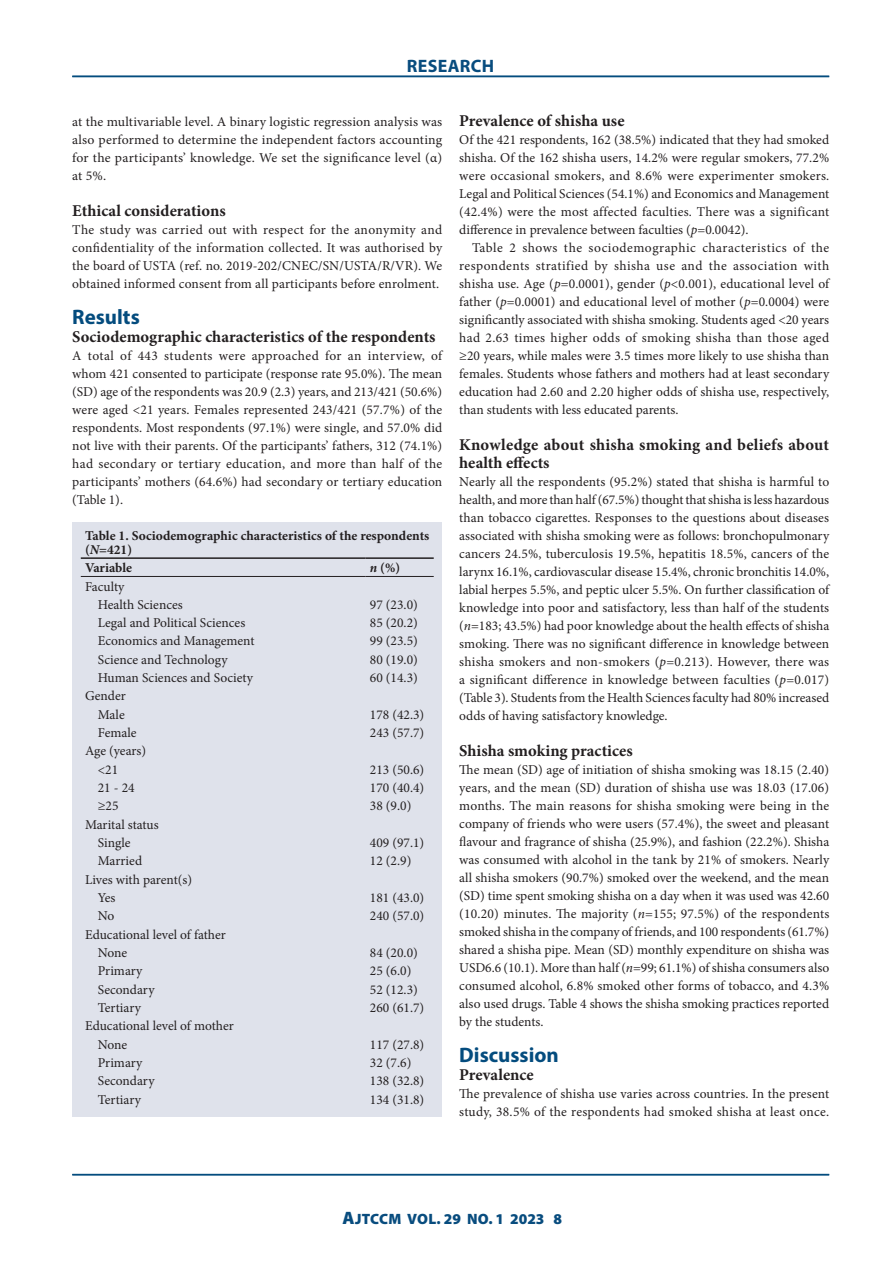
<style>
.page{position:relative;width:893px;height:1263px;background:#fff}
.page>*{position:absolute;margin:0;border:0;box-sizing:border-box;transform-origin:0 0}
.B_HEAD{font:700 21px "Myriad Pro";color:#044c7e}
.t1{font:700 18px "Myriad Pro";letter-spacing:.02em;color:#084c7e}
.C_HEAD{font:700 16.5px/18px "Minion Pro";color:#231f20}
.t2{font:900 15px "Myriad Pro";color:#084c7e}
.BODY_1ST_PARAGRAPH{font:13.5px/18px "Minion Pro";letter-spacing:.005em;color:#231f20;text-align:justify}
.BODY_TEXT_INDENT{font:13.5px/18px "Minion Pro";color:#231f20;text-align:justify}
.TABLE_TEXT{font:13.5px "Minion Pro";color:#231f20}
.TABLE_TEXT_INDENT{font:13.5px "Minion Pro";color:#231f20}
.TABLE_HEAD{font:700 13.5px/13.5px "Minion Pro";color:#231f20}
.TABLE_FIELD_NAME{font:700 13.5px "Minion Pro";letter-spacing:-.005em;color:#231f20}
.s1{font-style:italic}
.s2{font-size:18px}
</style>
<div class="page">
<hr style="left:72px;top:1174px;width:757px;height:1px;background:#044c7e">
<hr style="left:72px;top:76px;width:757px;height:1px;background:#044c7e">
<div style="left:72px;top:522px;width:370px;height:594px;background:#dfe2eb"></div>
<hr style="left:81px;top:557px;width:285px;height:2px;background:#231f20">
<hr style="left:366px;top:557px;width:68px;height:2px;background:#231f20">
<hr style="left:81px;top:576px;width:285px;height:1px;background:#231f20">
<hr style="left:366px;top:576px;width:68px;height:1px;background:#231f20">
<h2 class="t1" style="left:407px;top:54px;width:89px">RESEARCH</h2>
<p class="BODY_1ST_PARAGRAPH" style="left:72px;top:113px;width:372px">at the multivariable level. A binary logistic regression analysis was also performed to determine the independent factors accounting for the participants’ knowledge. We set the significance level (α) at 5%.</p>
<h3 class="C_HEAD" style="left:72px;top:202px;width:155px">Ethical considerations</h3>
<p class="BODY_1ST_PARAGRAPH" style="left:72px;top:221px;width:371px">The study was carried out with respect for the anonymity and confidentiality of the information collected. It was authorised by the board of USTA (ref. no. 2019-202/CNEC/SN/USTA/R/VR). We obtained informed consent from all participants before enrolment.</p>
<h2 class="B_HEAD" style="left:72px;top:303px;width:69px">Results</h2>
<h3 class="C_HEAD" style="left:72px;top:328px;width:365px">Sociodemographic characteristics of the respondents</h3>
<p class="BODY_1ST_PARAGRAPH" style="left:72px;top:347px;width:372px">A total of 443 students were approached for an interview, of whom 421 consented to participate (response rate 95.0%). The mean (SD) age of the respondents was 20.9 (2.3) years, and 213/421 (50.6%) were aged &lt;21 years. Females represented 243/421 (57.7%) of the respondents. Most respondents (97.1%) were single, and 57.0% did not live with their parents. Of the participants’ fathers, 312 (74.1%) had secondary or tertiary education, and more than half of the participants’ mothers (64.6%) had secondary or tertiary education (Table 1).</p>
<p class="TABLE_HEAD" style="left:85px;top:529px;width:346px">Table 1. Sociodemographic characteristics of the respondents (<span class="s1">N</span>=421)</p>
<p class="TABLE_FIELD_NAME" style="left:85px;top:558px;width:49px">Variable</p>
<p class="TABLE_FIELD_NAME" style="left:370px;top:558px;width:32px"><span class="s1">n</span> (%)</p>
<p class="TABLE_TEXT" style="left:85px;top:577px;width:41px">Faculty</p>
<p class="TABLE_TEXT_INDENT" style="left:98px;top:595px;width:86px">Health Sciences</p>
<p class="TABLE_TEXT" style="left:370px;top:595px;width:49px">97 (23.0)</p>
<p class="TABLE_TEXT_INDENT" style="left:98px;top:614px;width:149px">Legal and Political Sciences</p>
<p class="TABLE_TEXT" style="left:370px;top:614px;width:49px">85 (20.2)</p>
<p class="TABLE_TEXT_INDENT" style="left:98px;top:632px;width:158px">Economics and Management</p>
<p class="TABLE_TEXT" style="left:370px;top:632px;width:49px">99 (23.5)</p>
<p class="TABLE_TEXT_INDENT" style="left:98px;top:650px;width:131px">Science and Technology</p>
<p class="TABLE_TEXT" style="left:370px;top:650px;width:49px">80 (19.0)</p>
<p class="TABLE_TEXT_INDENT" style="left:98px;top:669px;width:157px">Human Sciences and Society</p>
<p class="TABLE_TEXT" style="left:370px;top:669px;width:49px">60 (14.3)</p>
<p class="TABLE_TEXT" style="left:85px;top:687px;width:42px">Gender</p>
<p class="TABLE_TEXT_INDENT" style="left:98px;top:705px;width:28px">Male</p>
<p class="TABLE_TEXT" style="left:370px;top:705px;width:56px">178 (42.3)</p>
<p class="TABLE_TEXT_INDENT" style="left:98px;top:724px;width:40px">Female</p>
<p class="TABLE_TEXT" style="left:370px;top:724px;width:56px">243 (57.7)</p>
<p class="TABLE_TEXT" style="left:85px;top:742px;width:63px">Age (years)</p>
<p class="TABLE_TEXT_INDENT" style="left:98px;top:760px;width:22px">&lt;21</p>
<p class="TABLE_TEXT" style="left:370px;top:760px;width:56px">213 (50.6)</p>
<p class="TABLE_TEXT_INDENT" style="left:98px;top:779px;width:38px">21 - 24</p>
<p class="TABLE_TEXT" style="left:370px;top:779px;width:56px">170 (40.4)</p>
<p class="TABLE_TEXT_INDENT" style="left:98px;top:797px;width:22px">≥25</p>
<p class="TABLE_TEXT" style="left:370px;top:797px;width:43px">38 (9.0)</p>
<p class="TABLE_TEXT" style="left:85px;top:815px;width:75px">Marital status</p>
<p class="TABLE_TEXT_INDENT" style="left:98px;top:834px;width:34px">Single</p>
<p class="TABLE_TEXT" style="left:370px;top:834px;width:56px">409 (97.1)</p>
<p class="TABLE_TEXT_INDENT" style="left:98px;top:852px;width:46px">Married</p>
<p class="TABLE_TEXT" style="left:370px;top:852px;width:43px">12 (2.9)</p>
<p class="TABLE_TEXT" style="left:85px;top:870px;width:109px">Lives with parent(s)</p>
<p class="TABLE_TEXT_INDENT" style="left:98px;top:889px;width:19px">Yes</p>
<p class="TABLE_TEXT" style="left:370px;top:889px;width:56px">181 (43.0)</p>
<p class="TABLE_TEXT_INDENT" style="left:98px;top:907px;width:18px">No</p>
<p class="TABLE_TEXT" style="left:370px;top:907px;width:56px">240 (57.0)</p>
<p class="TABLE_TEXT" style="left:85px;top:925px;width:142px">Educational level of father</p>
<p class="TABLE_TEXT_INDENT" style="left:98px;top:943px;width:31px">None</p>
<p class="TABLE_TEXT" style="left:370px;top:943px;width:49px">84 (20.0)</p>
<p class="TABLE_TEXT_INDENT" style="left:98px;top:962px;width:46px">Primary</p>
<p class="TABLE_TEXT" style="left:370px;top:962px;width:43px">25 (6.0)</p>
<p class="TABLE_TEXT_INDENT" style="left:98px;top:980px;width:58px">Secondary</p>
<p class="TABLE_TEXT" style="left:370px;top:980px;width:49px">52 (12.3)</p>
<p class="TABLE_TEXT_INDENT" style="left:98px;top:998px;width:45px">Tertiary</p>
<p class="TABLE_TEXT" style="left:370px;top:998px;width:56px">260 (61.7)</p>
<p class="TABLE_TEXT" style="left:85px;top:1017px;width:150px">Educational level of mother</p>
<p class="TABLE_TEXT_INDENT" style="left:98px;top:1035px;width:31px">None</p>
<p class="TABLE_TEXT" style="left:370px;top:1035px;width:56px">117 (27.8)</p>
<p class="TABLE_TEXT_INDENT" style="left:98px;top:1053px;width:46px">Primary</p>
<p class="TABLE_TEXT" style="left:370px;top:1053px;width:43px">32 (7.6)</p>
<p class="TABLE_TEXT_INDENT" style="left:98px;top:1072px;width:58px">Secondary</p>
<p class="TABLE_TEXT" style="left:370px;top:1072px;width:56px">138 (32.8)</p>
<p class="TABLE_TEXT_INDENT" style="left:98px;top:1090px;width:45px">Tertiary</p>
<p class="TABLE_TEXT" style="left:370px;top:1090px;width:56px">134 (31.8)</p>
<h3 class="C_HEAD" style="left:459px;top:112px;width:167px">Prevalence of shisha use</h3>
<p class="BODY_1ST_PARAGRAPH" style="left:459px;top:131px;width:372px">Of the 421 respondents, 162 (38.5%) indicated that they had smoked shisha. Of the 162 shisha users, 14.2% were regular smokers, 77.2% were occasional smokers, and 8.6% were experimenter smokers.<br>Legal and Political Sciences (54.1%) and Economics and Management (42.4%) were the most affected faculties. There was a significant difference in prevalence between faculties (<span class="s1">p</span>=0.0042).</p>
<p class="BODY_TEXT_INDENT" style="left:459px;top:239px;width:371px;text-indent:13px">Table 2 shows the sociodemographic characteristics of the respondents stratified by shisha use and the association with shisha use. Age (<span class="s1">p</span>=0.0001), gender (<span class="s1">p</span>&lt;0.001), educational level of father (<span class="s1">p</span>=0.0001) and educational level of mother (<span class="s1">p</span>=0.0004) were significantly associated with shisha smoking. Students aged &lt;20 years had 2.63 times higher odds of smoking shisha than those aged ≥20 years, while males were 3.5 times more likely to use shisha than females. Students whose fathers and mothers had at least secondary education had 2.60 and 2.20 higher odds of shisha use, respectively, than students with less educated parents.</p>
<h3 class="C_HEAD" style="left:459px;top:436px;width:371px">Knowledge about shisha smoking and beliefs about health effects</h3>
<p class="BODY_1ST_PARAGRAPH" style="left:459px;top:473px;width:372px">Nearly all the respondents (95.2%) stated that shisha is harmful to health, and more than half (67.5%) thought that shisha is less hazardous than tobacco cigarettes. Responses to the questions about diseases associated with shisha smoking were as follows: bronchopulmonary cancers 24.5%, tuberculosis 19.5%, hepatitis 18.5%, cancers of the larynx 16.1%, cardiovascular disease 15.4%, chronic bronchitis 14.0%, labial herpes 5.5%, and peptic ulcer 5.5%. On further classification of knowledge into poor and satisfactory, less than half of the students (<span class="s1">n</span>=183; 43.5%) had poor knowledge about the health effects of shisha smoking. There was no significant difference in knowledge between shisha smokers and non-smokers (<span class="s1">p</span>=0.213). However, there was a significant difference in knowledge between faculties (<span class="s1">p</span>=0.017) (Table 3). Students from the Health Sciences faculty had 80% increased odds of having satisfactory knowledge.</p>
<h3 class="C_HEAD" style="left:459px;top:742px;width:175px">Shisha smoking practices</h3>
<p class="BODY_1ST_PARAGRAPH" style="left:459px;top:761px;width:372px">The mean (SD) age of initiation of shisha smoking was 18.15 (2.40) years, and the mean (SD) duration of shisha use was 18.03 (17.06) months. The main reasons for shisha smoking were being in the company of friends who were users (57.4%), the sweet and pleasant flavour and fragrance of shisha (25.9%), and fashion (22.2%). Shisha was consumed with alcohol in the tank by 21% of smokers. Nearly all shisha smokers (90.7%) smoked over the weekend, and the mean (SD) time spent smoking shisha on a day when it was used was 42.60 (10.20) minutes. The majority (<span class="s1">n</span>=155; 97.5%) of the respondents smoked shisha in the company of friends, and 100 respondents (61.7%) shared a shisha pipe. Mean (SD) monthly expenditure on shisha was USD6.6 (10.1). More than half (<span class="s1">n</span>=99; 61.1%) of shisha consumers also consumed alcohol, 6.8% smoked other forms of tobacco, and 4.3% also used drugs. Table 4 shows the shisha smoking practices reported by the students.</p>
<h2 class="B_HEAD" style="left:459px;top:1041px;width:101px">Discussion</h2>
<h3 class="C_HEAD" style="left:459px;top:1066px;width:76px">Prevalence</h3>
<p class="BODY_1ST_PARAGRAPH" style="left:459px;top:1085px;width:371px">The prevalence of shisha use varies across countries. In the present study, 38.5% of the respondents had smoked shisha at least once.</p>
<p class="t2" style="left:343px;top:1210px;width:221px"><span class="s2">A</span>JTCCM VOL. 29 NO. 1 2023 8</p>
</div>
